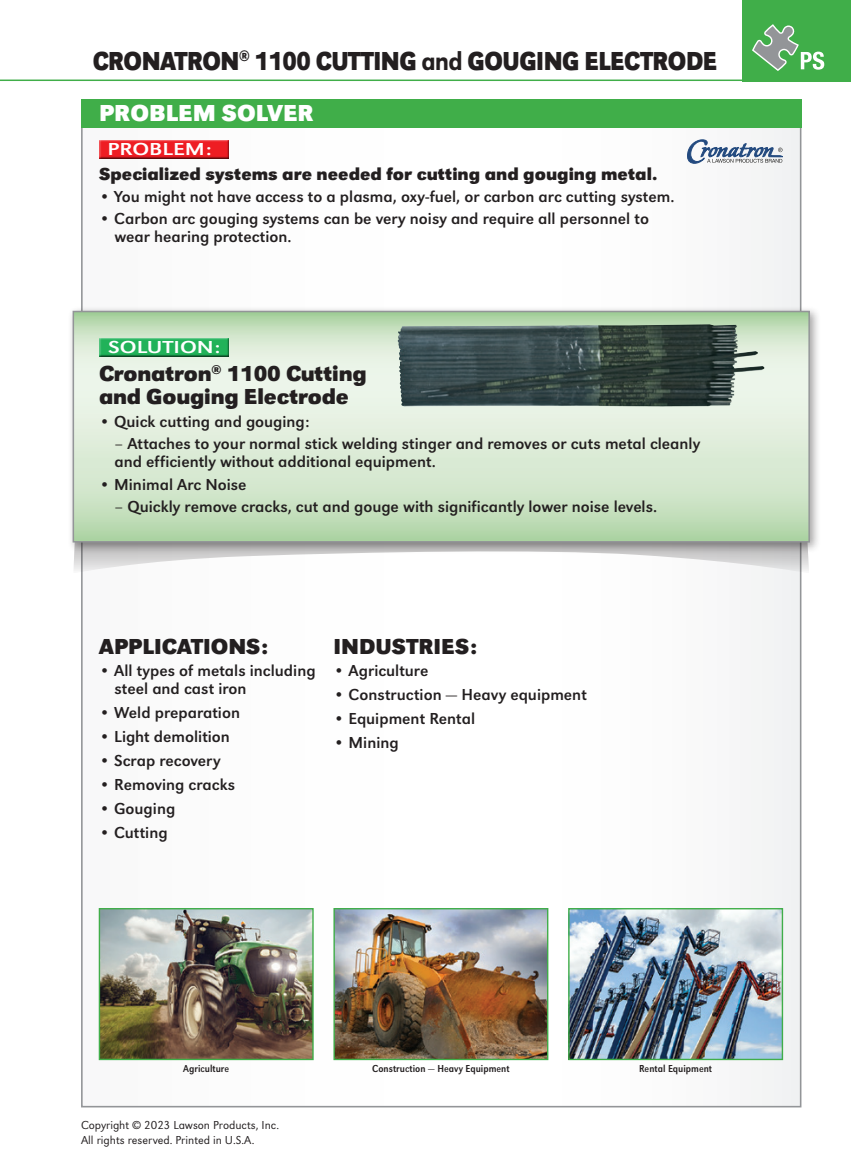
<style>
.page{position:relative;width:851px;height:1175px;background:#fff}
.page>*{position:absolute;margin:0;border:0;box-sizing:border-box;transform-origin:0 0}
.t1{font:700 27px "URW Grotesk Wid";letter-spacing:-.02em;color:#231f20;scale:.84 1}
.t2{font:700 24px "URW Grotesk";color:#fff}
.t3{font:700 22.5px/22.5px "URW Grotesk";letter-spacing:-.01em;color:#231f20}
.t4{font:700 18px "URW Grotesk";color:#231f20}
.t5{font:18px "URW Grotesk";color:#fff;scale:1.25 1}
.t6{font:16.5px/18px "URW Grotesk";color:#231f20}
.t7{font:300 12px/15px "URW Grotesk";color:#231f20}
.t8{font:10.5px "URW Grotesk Ext Nar";color:#231f20}
.s1{font-weight:500}
</style>
<div class="page">
<div style="left:742px;top:0;width:108px;height:81px;background:#40ae49"></div>
<hr style="left:0;top:80px;width:850px;height:1px;background:#40ae49">
<svg style="left:752px;top:24px;width:72px;height:47px"></svg>
<div style="left:81px;top:99px;width:720px;height:29px;background:#40ae49"></div>
<div style="left:98px;top:139px;width:132px;height:21px;background:#231f20;opacity:.75"></div>
<svg style="left:687px;top:140px;width:95px;height:23px"></svg>
<svg style="left:74px;top:554px;width:735px;height:19px"></svg>
<div style="left:67px;top:305px;width:754px;height:249px;background:#231f20;opacity:.4"></div>
<svg style="left:76px;top:314px;width:730px;height:225px"></svg>
<div style="left:73px;top:311px;width:736px;height:231px;border:2px solid #939598"></div>
<div style="left:98px;top:336px;width:132px;height:22px;background:#231f20;opacity:.75"></div>
<img style="left:397px;top:324px;width:367px;height:83px">
<img style="left:101px;top:910px;width:211px;height:148px">
<div style="left:99px;top:908px;width:215px;height:152px;border:1px solid #40ae49"></div>
<img style="left:335px;top:910px;width:211px;height:148px">
<div style="left:333px;top:908px;width:215px;height:152px;border:1px solid #40ae49"></div>
<img style="left:570px;top:910px;width:211px;height:148px">
<div style="left:568px;top:908px;width:215px;height:152px;border:1px solid #40ae49"></div>
<h1 class="t1" style="left:93px;top:45px;width:745px">CRONATRON<sup>®</sup> 1100 CUTTING <span class="s1">and</span> GOUGING ELECTRODE</h1>
<h2 class="t2" style="left:99px;top:99px;width:216px">PROBLEM SOLVER</h2>
<p class="t5" style="left:107px;top:138px;width:85px">PROBLEM:</p>
<p class="t6" style="left:99px;top:187px;width:577px">• You might not have access to a plasma, oxy-fuel, or carbon arc cutting system.</p>
<p class="t6" style="left:114px;top:210px;width:536px;text-indent:-15px">• Carbon arc gouging systems can be very noisy and require all personnel to wear hearing protection.</p>
<p class="t4" style="left:99px;top:163px;width:560px">Specialized systems are needed for cutting and gouging metal.</p>
<p class="t5" style="left:108px;top:336px;width:91px">SOLUTION:</p>
<h3 class="t3" style="left:99px;top:362px;width:269px">Cronatron<sup>®</sup> 1100 Cutting and Gouging Electrode</h3>
<p class="t6" style="left:99px;top:412px;width:212px">• Quick cutting and gouging:</p>
<p class="t6" style="left:114px;top:434px;width:587px">– Attaches to your normal stick welding stinger and removes or cuts metal cleanly and efficiently without additional equipment.</p>
<p class="t6" style="left:99px;top:475px;width:149px">• Minimal Arc Noise</p>
<p class="t6" style="left:114px;top:497px;width:544px">– Quickly remove cracks, cut and gouge with significantly lower noise levels.</p>
<h3 class="t3" style="left:99px;top:634px;width:171px">APPLICATIONS:</h3>
<p class="t6" style="left:114px;top:661px;width:203px;text-indent:-15px">• All types of metals including steel and cast iron</p>
<p class="t6" style="left:99px;top:703px;width:142px">• Weld preparation</p>
<p class="t6" style="left:99px;top:727px;width:132px">• Light demolition</p>
<p class="t6" style="left:99px;top:751px;width:123px">• Scrap recovery</p>
<p class="t6" style="left:99px;top:776px;width:137px">• Removing cracks</p>
<p class="t6" style="left:99px;top:800px;width:78px">• Gouging</p>
<p class="t6" style="left:99px;top:824px;width:70px">• Cutting</p>
<h3 class="t3" style="left:333px;top:634px;width:145px">INDUSTRIES:</h3>
<p class="t6" style="left:333px;top:661px;width:96px">• Agriculture</p>
<p class="t6" style="left:333px;top:685px;width:255px">• Construction — Heavy equipment</p>
<p class="t6" style="left:333px;top:709px;width:143px">• Equipment Rental</p>
<p class="t6" style="left:333px;top:733px;width:67px">• Mining</p>
<p class="t8" style="left:183px;top:1062px;width:47px">Agriculture</p>
<p class="t8" style="left:372px;top:1062px;width:139px">Construction — Heavy Equipment</p>
<p class="t8" style="left:639px;top:1062px;width:74px">Rental Equipment</p>
<p class="t7" style="left:81px;top:1118px;width:199px">Copyright © 2023 Lawson Products, Inc.<br>All rights reserved. Printed in U.S.A.</p>
</div>
